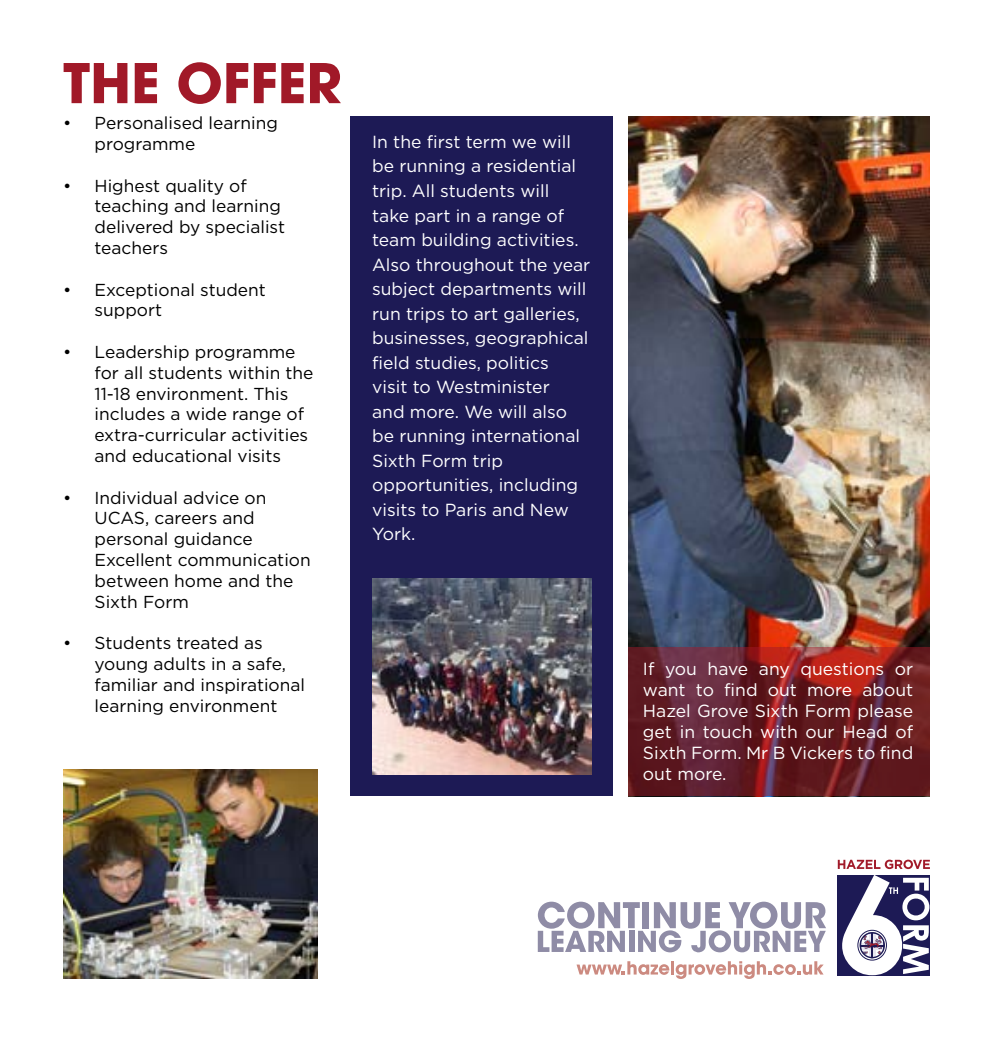
<style>
.page{position:relative;width:993px;height:1042px;background:#fff}
.page>*{position:absolute;margin:0;border:0;box-sizing:border-box;transform-origin:0 0}
.t1{font:700 54.25px "ITC Avant Garde Pro";color:#a11928}
.t2{font:17.5px/24.5px "Gotham";color:#fff}
.t3{font:17.32px/20.8px "Gotham";color:#000}
</style>
<div class="page">
<svg style="left:837px;top:859px;width:92px;height:10px"></svg>
<div style="left:837px;top:875px;width:92px;height:100px;background:#1d1a55"></div>
<svg style="left:842px;top:875px;width:87px;height:100px"></svg>
<div style="left:859px;top:932px;width:25px;height:26px;border:1px solid #1d1a55;border-radius:50%"></div>
<div style="left:857px;top:930px;width:29px;height:30px;border:1px solid #1d1a55;border-radius:50%"></div>
<svg style="left:537px;top:901px;width:288px;height:51px"></svg>
<svg style="left:576px;top:961px;width:247px;height:18px"></svg>
<img style="left:628px;top:117px;width:301px;height:530px">
<div style="left:350px;top:117px;width:263px;height:679px;background:#1d1a55"></div>
<svg style="left:628px;top:647px;width:301px;height:149px;background:#6c1f27"></svg>
<img style="left:63px;top:769px;width:254px;height:210px">
<img style="left:372px;top:578px;width:219px;height:196px">
<h1 class="t1" style="left:63px;top:47px;width:280px">THE OFFER</h1>
<p class="t3" style="left:94px;top:112px;width:185px;text-indent:-31px">• Personalised learning programme</p>
<p class="t3" style="left:94px;top:175px;width:192px;text-indent:-31px">• Highest quality of teaching and learning delivered by specialist teachers</p>
<p class="t3" style="left:94px;top:279px;width:173px;text-indent:-31px">• Exceptional student support</p>
<p class="t3" style="left:94px;top:341px;width:220px;text-indent:-31px">• Leadership programme for all students within the<br>11-18 environment. This includes a wide range of extra-curricular activities and educational visits</p>
<p class="t3" style="left:94px;top:487px;width:218px;text-indent:-31px">• Individual advice on<br>UCAS, careers and personal guidance<br>Excellent communication between home and the<br>Sixth Form</p>
<p class="t3" style="left:94px;top:632px;width:212px;text-indent:-31px">• Students treated as young adults in a safe, familiar and inspirational learning environment</p>
<p class="t2" style="left:372px;top:129px;width:219px">In the first term we will be running a residential trip. All students will take part in a range of team building activities.<br>Also throughout the year subject departments will run trips to art galleries, businesses, geographical field studies, politics<br>visit to Westminister<br>and more. We will also be running international<br>Sixth Form trip opportunities, including visits to Paris and New<br>York.</p>
<p class="t2" style="left:642px;top:658px;width:272px;line-height:21px;text-align:justify">If you have any questions or want to find out more about Hazel Grove Sixth Form please get in touch with our Head of Sixth Form. Mr B Vickers to find out more.</p>
</div>
